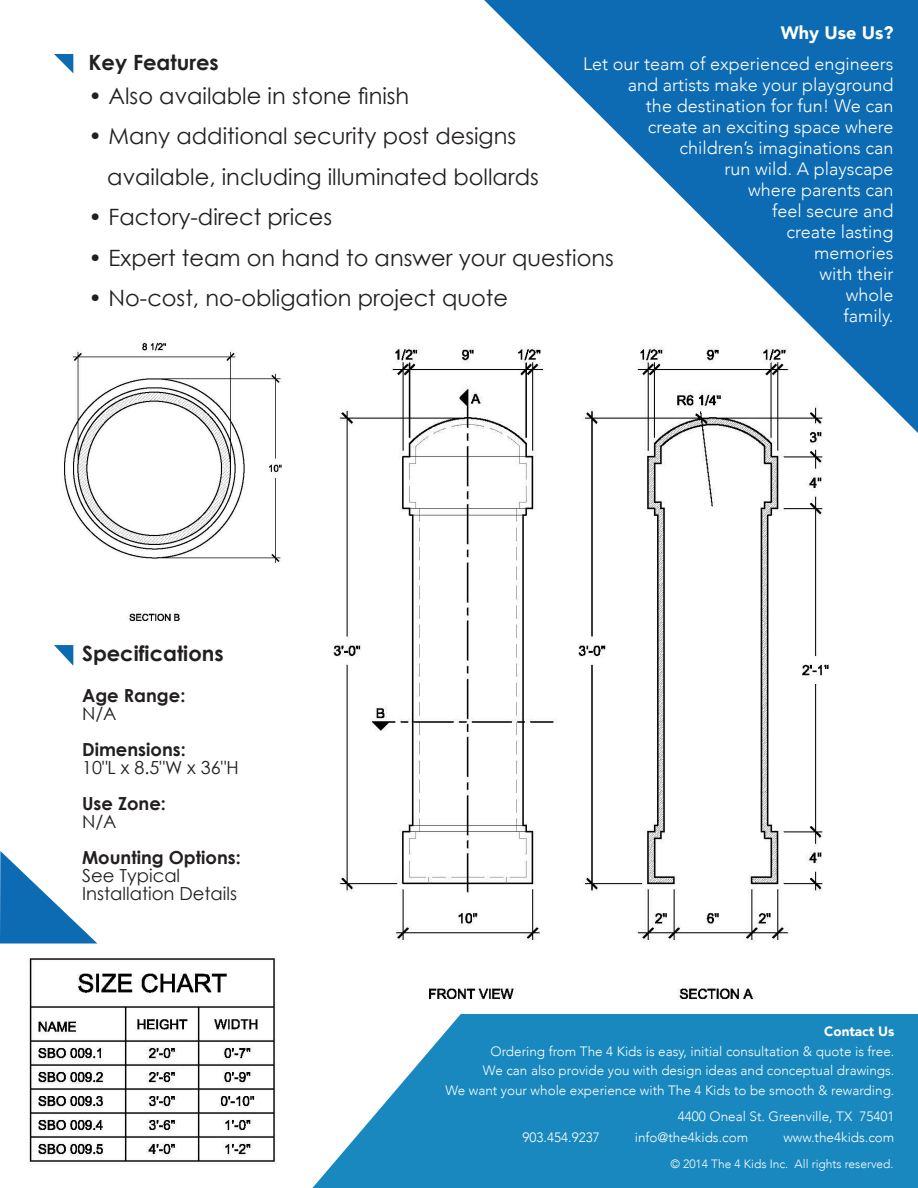
<style>
.page{position:relative;width:918px;height:1188px;background:#fff}
.page>*{position:absolute;margin:0;border:0;box-sizing:border-box;transform-origin:0 0}
.t1{font:22.5px "Century Gothic";color:#231f20}
.t2{font:700 21px "Century Gothic";color:#231f20}
.t3{font:300 18px/21px "Avenir";color:#fff;text-align:right}
.t4{font:18px/18px "Century Gothic";color:#231f20}
.t5{font:700 18px/18px "Century Gothic";color:#231f20}
.t6{font:700 18px/18px "Century Gothic";color:#231f20}
.t7{font:900 18px "Avenir";color:#fff}
.t8{font:300 13.5px "Avenir";color:#fff}
.t9{font:900 13.5px "Avenir";color:#fff}
.t10{font:300 12px "Avenir";color:#fff}
.s1{font-style:inherit}
.s2{font-weight:400}
.s3{font-weight:700}
</style>
<div class="page">
<img style="left:64px;top:341px;width:218px;height:280px">
<svg style="left:54px;top:54px;width:19px;height:19px"></svg>
<img style="left:333px;top:346px;width:496px;height:653px">
<svg style="left:54px;top:645px;width:19px;height:21px"></svg>
<img style="left:28px;top:958px;width:248px;height:205px">
<svg style="left:0;top:851px;width:97px;height:93px"></svg>
<svg style="left:312px;top:1014px;width:606px;height:174px;background:#3496c6"></svg>
<svg style="left:484px;top:0;width:434px;height:433px;fill:#0c6bb3"></svg>
<p class="t7" style="left:781px;top:17px;width:114px">Why Use Us?</p>
<p class="t3" style="left:583px;top:53px;width:312px">Let our team of experienced engineers and artists make your playground</p>
<p class="t3" style="left:646px;top:95px;width:249px">the destination for fun! We can</p>
<p class="t3" style="left:648px;top:116px;width:247px">create an exciting space where</p>
<p class="t3" style="left:679px;top:137px;width:216px">children’s imaginations can</p>
<p class="t3" style="left:724px;top:158px;width:171px">run wild. A playscape</p>
<p class="t3" style="left:748px;top:179px;width:147px">where parents can</p>
<p class="t3" style="left:772px;top:200px;width:123px">feel secure and</p>
<p class="t3" style="left:786px;top:221px;width:109px">create lasting</p>
<p class="t3" style="left:814px;top:242px;width:81px">memories</p>
<p class="t3" style="left:819px;top:263px;width:76px">with their whole</p>
<p class="t3" style="left:843px;top:305px;width:52px">family.</p>
<p class="t2" style="left:89px;top:49px;width:132px">Key Features</p>
<p class="t1" style="left:89px;top:82px;width:322px">• Also available in stone finish</p>
<p class="t1" style="left:89px;top:122px;width:429px">• Many additional security post designs</p>
<p class="t1" style="left:107px;top:163px;width:433px">available, including illuminated bollards</p>
<p class="t1" style="left:89px;top:203px;width:245px">• Factory-direct prices</p>
<p class="t1" style="left:89px;top:244px;width:527px">• Expert team on hand to answer your questions</p>
<p class="t1" style="left:89px;top:284px;width:421px">• No-cost, no-obligation project quote</p>
<p class="t2" style="left:82px;top:640px;width:143px">Speci<span class="s1">f</span>ications</p>
<p class="t5" style="left:82px;top:686px;width:105px">Age Range:<br><span class="s2">N/A</span></p>
<p class="t4" style="left:82px;top:740px;width:158px"><span class="s3">Dimensions:<br></span>10"L x 8.5"W x 36"H</p>
<p class="t6" style="left:82px;top:794px;width:85px">Use Zone<span class="s1">:<br></span><span class="s2">N/A</span></p>
<p class="t4" style="left:82px;top:848px;width:160px"><span class="s3">Mounting Options:<br></span>See Typical<br>Installation Details</p>
<p class="t9" style="left:824px;top:1020px;width:72px">Contact Us</p>
<p class="t8" style="left:490px;top:1043px;width:406px">Ordering from The 4 Kids is easy, initial consultation &amp; quote is free.</p>
<p class="t8" style="left:483px;top:1062px;width:413px">We can also provide you with design ideas and conceptual drawings.</p>
<p class="t8" style="left:445px;top:1082px;width:451px">We want your whole experience with The 4 Kids to be smooth &amp; rewarding.</p>
<p class="t8" style="left:678px;top:1108px;width:218px">4400 Oneal St. Greenville, TX 75401</p>
<p class="t8" style="left:523px;top:1129px;width:79px">903.454.9237</p>
<p class="t8" style="left:635px;top:1129px;width:115px">info@the4kids.com</p>
<p class="t8" style="left:783px;top:1129px;width:113px">www.the4kids.com</p>
<p class="t10" style="left:670px;top:1157px;width:225px">© 2014 The 4 Kids Inc. All rights reserved.</p>
</div>
